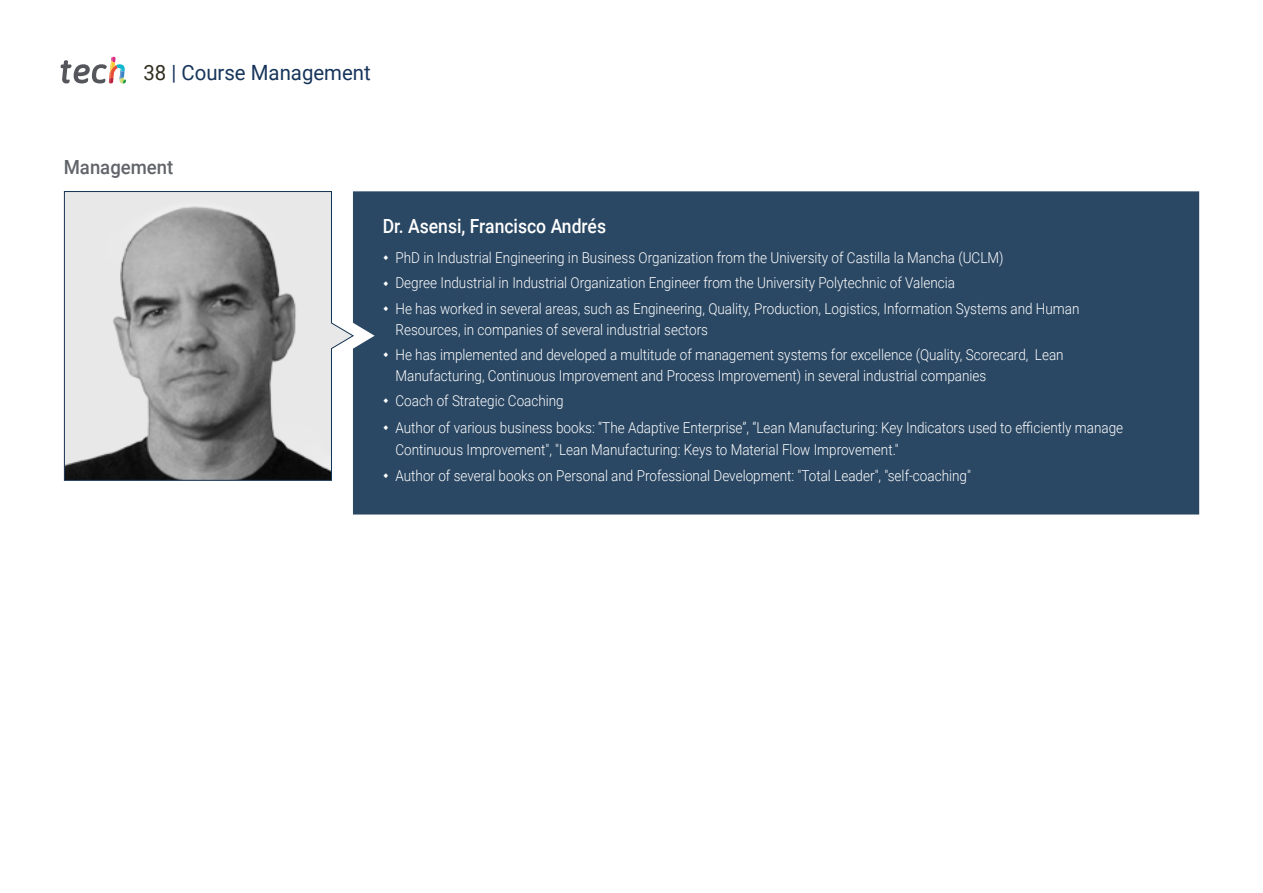
<style>
.page{position:relative;width:1263px;height:893px;background:#fff}
.page>*{position:absolute;margin:0;border:0;box-sizing:border-box;transform-origin:0 0}
.t1{font:21px "Roboto";color:#17355b}
.t2{font:500 19.5px "Roboto";color:#fff;scale:.9 1}
.t3{font:500 19.5px "Roboto";color:#61646a;scale:.95 1}
.t4{font:300 15px/25.2px "Roboto";color:#fff;scale:.9 1}
.s1{color:#312e20}
</style>
<div class="page">
<svg style="left:61px;top:57px;width:65px;height:27px"></svg>
<div style="left:353px;top:191px;width:846px;height:323px;background:#2a4763"></div>
<svg style="left:64px;top:191px;width:290px;height:290px"></svg>
<svg style="left:384px;top:255px;width:4px;height:5px"></svg>
<svg style="left:384px;top:281px;width:4px;height:5px"></svg>
<svg style="left:384px;top:306px;width:4px;height:5px"></svg>
<svg style="left:384px;top:352px;width:4px;height:5px"></svg>
<svg style="left:384px;top:398px;width:4px;height:5px"></svg>
<svg style="left:384px;top:425px;width:4px;height:5px"></svg>
<svg style="left:384px;top:473px;width:4px;height:5px"></svg>
<h1 class="t1" style="left:144px;top:57px;width:229px"><span class="s1">38</span> | Course Management</h1>
<h2 class="t3" style="left:64px;top:154px;width:117px">Management</h2>
<h2 class="t2" style="left:383px;top:212px;width:250px">Dr. Asensi, Francisco Andrés</h2>
<p class="t4" style="left:395px;top:245px;width:761px">PhD in Industrial Engineering in Business Organization from the University of Castilla la Mancha (UCLM)<br>Degree Industrial in Industrial Organization Engineer from the University Polytechnic of Valencia<br>He has worked in several areas, such as Engineering, Quality, Production, Logistics, Information Systems and Human</p>
<p class="t4" style="left:395px;top:316px;width:744px">Resources, in companies of several industrial sectors<br>He has implemented and developed a multitude of management systems for excellence (Quality, Scorecard, Lean</p>
<p class="t4" style="left:395px;top:362px;width:658px">Manufacturing, Continuous Improvement and Process Improvement) in several industrial companies<br>Coach of Strategic Coaching</p>
<p class="t4" style="left:395px;top:416px;width:810px;line-height:22.5px">Author of various business books: “The Adaptive Enterprise”, “Lean Manufacturing: Key Indicators used to efficiently manage<br>Continuous Improvement", "Lean Manufacturing: Keys to Material Flow Improvement."</p>
<p class="t4" style="left:395px;top:462px;width:641px">Author of several books on Personal and Professional Development: "Total Leader", "self-coaching"</p>
</div>
